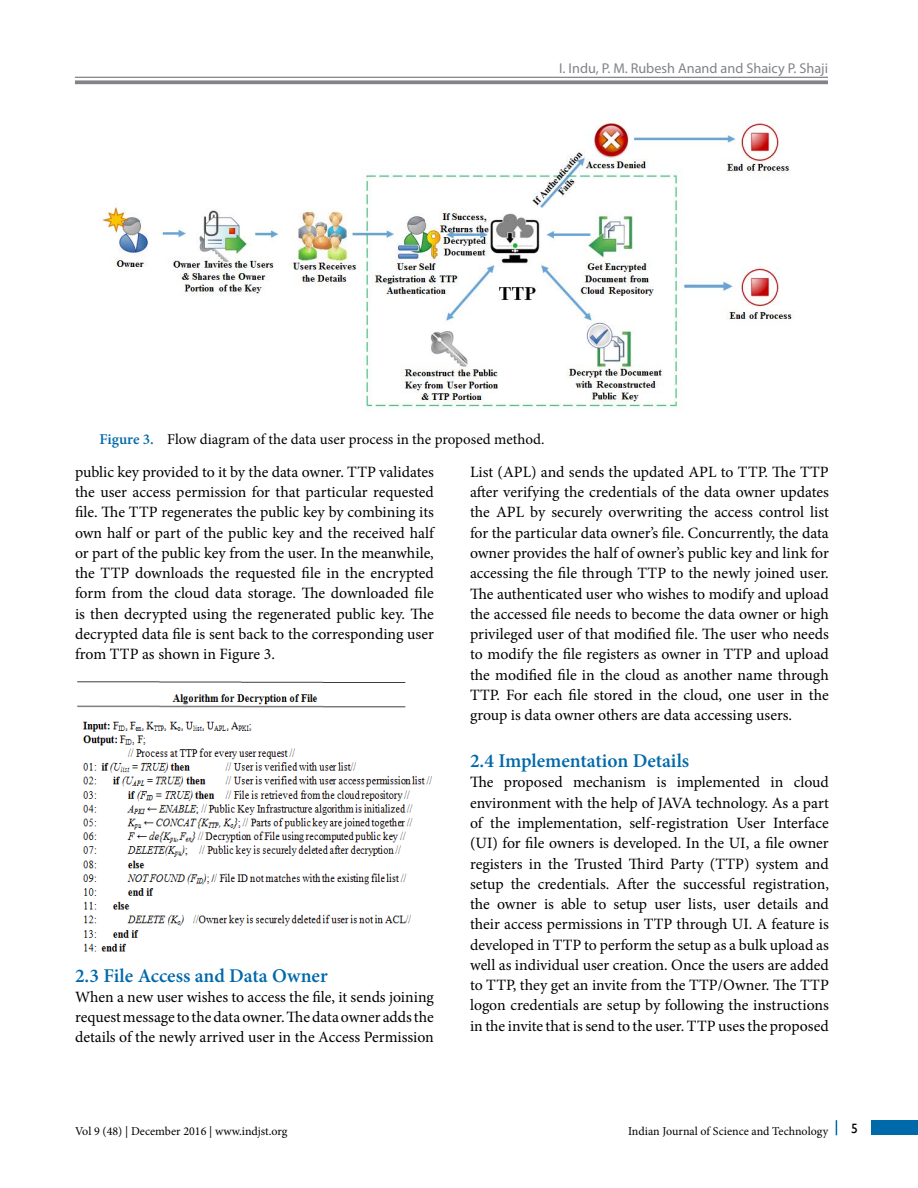
<style>
.page{position:relative;width:918px;height:1188px;background:#fff}
.page>*{position:absolute;margin:0;border:0;box-sizing:border-box;transform-origin:0 0}
.t1{font:600 19.5px "Minion Pro";color:#0069aa}
.t2{font:15.75px/20.2px "Minion Pro";color:#000;text-align:justify}
.t3{font:15px "Minion Pro";color:#000}
.t4{font:14.25px "Myriad Pro";color:#818387}
.t5{font:13.5px "Gill Sans";color:#000}
.t6{font:12px "Minion Pro";color:#000}
.s1{font-weight:600;color:#0069aa}
</style>
<div class="page">
<hr style="left:75px;top:77px;width:753px;height:1px;background:#818387">
<svg style="left:75px;top:80px;width:753px;height:4px;background:#8e9094"></svg>
<div style="left:872px;top:1120px;width:46px;height:15px;background:#0069aa"></div>
<svg style="left:836px;top:1120px;width:1px;height:15px"></svg>
<img style="left:77px;top:681px;width:356px;height:271px">
<img style="left:102px;top:123px;width:692px;height:285px">
<p class="t4" style="left:559px;top:60px;width:270px">I. Indu, P. M. Rubesh Anand and Shaicy P. Shaji</p>
<p class="t3" style="left:99px;top:429px;width:447px"><span class="s1">Figure 3.</span> Flow diagram of the data user process in the proposed method.</p>
<p class="t2" style="left:75px;top:462px;width:360px">public key provided to it by the data owner. TTP validates the user access permission for that particular requested file. The TTP regenerates the public key by combining its own half or part of the public key and the received half or part of the public key from the user. In the meanwhile, the TTP downloads the requested file in the encrypted form from the cloud data storage. The downloaded file is then decrypted using the regenerated public key. The decrypted data file is sent back to the corresponding user from TTP as shown in Figure 3.</p>
<p class="t1" style="left:75px;top:962px;width:254px">2.3 File Access and Data Owner</p>
<p class="t2" style="left:75px;top:987px;width:360px">When a new user wishes to access the file, it sends joining request message to the data owner. The data owner adds the details of the newly arrived user in the Access Permission</p>
<p class="t2" style="left:470px;top:462px;width:360px">List (APL) and sends the updated APL to TTP. The TTP after verifying the credentials of the data owner updates the APL by securely overwriting the access control list for the particular data owner’s file. Concurrently, the data owner provides the half of owner’s public key and link for accessing the file through TTP to the newly joined user.<br>The authenticated user who wishes to modify and upload the accessed file needs to become the data owner or high privileged user of that modified file. The user who needs to modify the file registers as owner in TTP and upload the modified file in the cloud as another name through TTP. For each file stored in the cloud, one user in the group is data owner others are data accessing users.</p>
<p class="t1" style="left:470px;top:748px;width:221px">2.4 Implementation Details</p>
<p class="t2" style="left:470px;top:772px;width:360px">The proposed mechanism is implemented in cloud environment with the help of JAVA technology. As a part of the implementation, self-registration User Interface (UI) for file owners is developed. In the UI, a file owner registers in the Trusted Third Party (TTP) system and setup the credentials. After the successful registration, the owner is able to setup user lists, user details and their access permissions in TTP through UI. A feature is developed in TTP to perform the setup as a bulk upload as well as individual user creation. Once the users are added to TTP, they get an invite from the TTP/Owner. The TTP logon credentials are setup by following the instructions in the invite that is send to the user. TTP uses the proposed</p>
<p class="t6" style="left:75px;top:1123px;width:214px">Vol 9 (48) | December 2016 | www.indjst.org</p>
<p class="t6" style="left:628px;top:1123px;width:202px">Indian Journal of Science and Technology</p>
<p class="t5" style="left:851px;top:1121px;width:8px">5</p>
</div>
